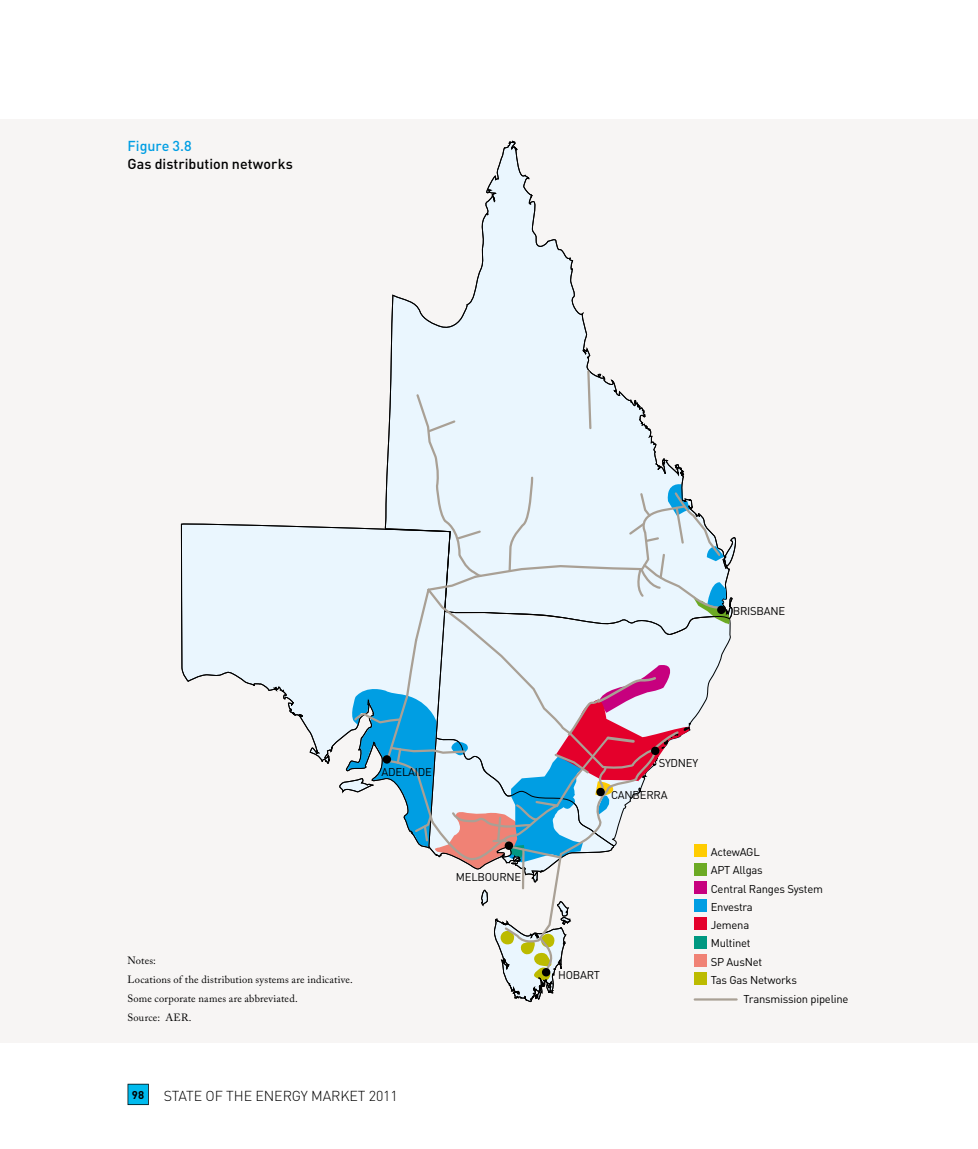
<style>
.page{position:relative;width:978px;height:1149px;background:#fff}
.page>*{position:absolute;margin:0;border:0;box-sizing:border-box;transform-origin:0 0}
.t1{font:300 14.25px "DIN";letter-spacing:-.01em;color:#000}
.t2{font:500 14.25px "DIN";color:#000}
.t3{font:500 14.25px "DIN";color:#009ee3}
.t4{font:11.25px/18.1px "DIN";letter-spacing:-.02em;color:#000}
.t5{font:700 11.25px "DIN";color:#000}
.t6{font:10.5px/19.2px "Adobe Caslon Pro";letter-spacing:.015em;color:#000}
</style>
<div class="page">
<div style="left:0;top:119px;width:978px;height:923px;background:#f7f5f4"></div>
<svg style="left:390px;top:140px;width:346px;height:500px"></svg>
<svg style="left:181px;top:523px;width:166px;height:271px"></svg>
<hr style="left:695px;top:998px;width:42px;height:2px;background:#a9a095">
<svg style="left:347px;top:369px;width:383px;height:634px"></svg>
<svg style="left:128px;top:1083px;width:21px;height:21px"></svg>
<div style="left:128px;top:1084px;width:20px;height:19px;background:#0be"></div>
<p class="t3" style="left:128px;top:136px;width:66px">Figure 3.8</p>
<p class="t2" style="left:128px;top:154px;width:167px">Gas distribution networks</p>
<p class="t4" style="left:733px;top:601px;width:54px">BRISBANE</p>
<p class="t4" style="left:381px;top:762px;width:52px">ADELAIDE</p>
<p class="t6" style="left:128px;top:949px;width:227px">Notes:<br>Locations of the distribution systems are indicative.<br>Some corporate names are abbreviated.<br>Source: AER.</p>
<p class="t5" style="left:132px;top:1087px;width:14px">98</p>
<p class="t1" style="left:164px;top:1086px;width:236px">STATE OF THE ENERGY MARKET 2011</p>
<p class="t4" style="left:456px;top:867px;width:67px">MELBOURNE</p>
<p class="t4" style="left:659px;top:753px;width:41px">SYDNEY</p>
<p class="t4" style="left:611px;top:785px;width:58px">CANBERRA</p>
<p class="t4" style="left:558px;top:965px;width:43px">HOBART</p>
<p class="t4" style="left:711px;top:842px;width:51px">ActewAGL</p>
<p class="t4" style="left:711px;top:860px;width:54px">APT Allgas</p>
<p class="t4" style="left:711px;top:879px;width:114px">Central Ranges System</p>
<p class="t4" style="left:711px;top:897px;width:44px">Envestra</p>
<p class="t4" style="left:711px;top:915px;width:41px">Jemena<br>Multinet</p>
<p class="t4" style="left:711px;top:952px;width:53px">SP AusNet</p>
<p class="t4" style="left:711px;top:970px;width:88px">Tas Gas Networks</p>
<p class="t4" style="left:744px;top:989px;width:106px">Transmission pipeline</p>
</div>
